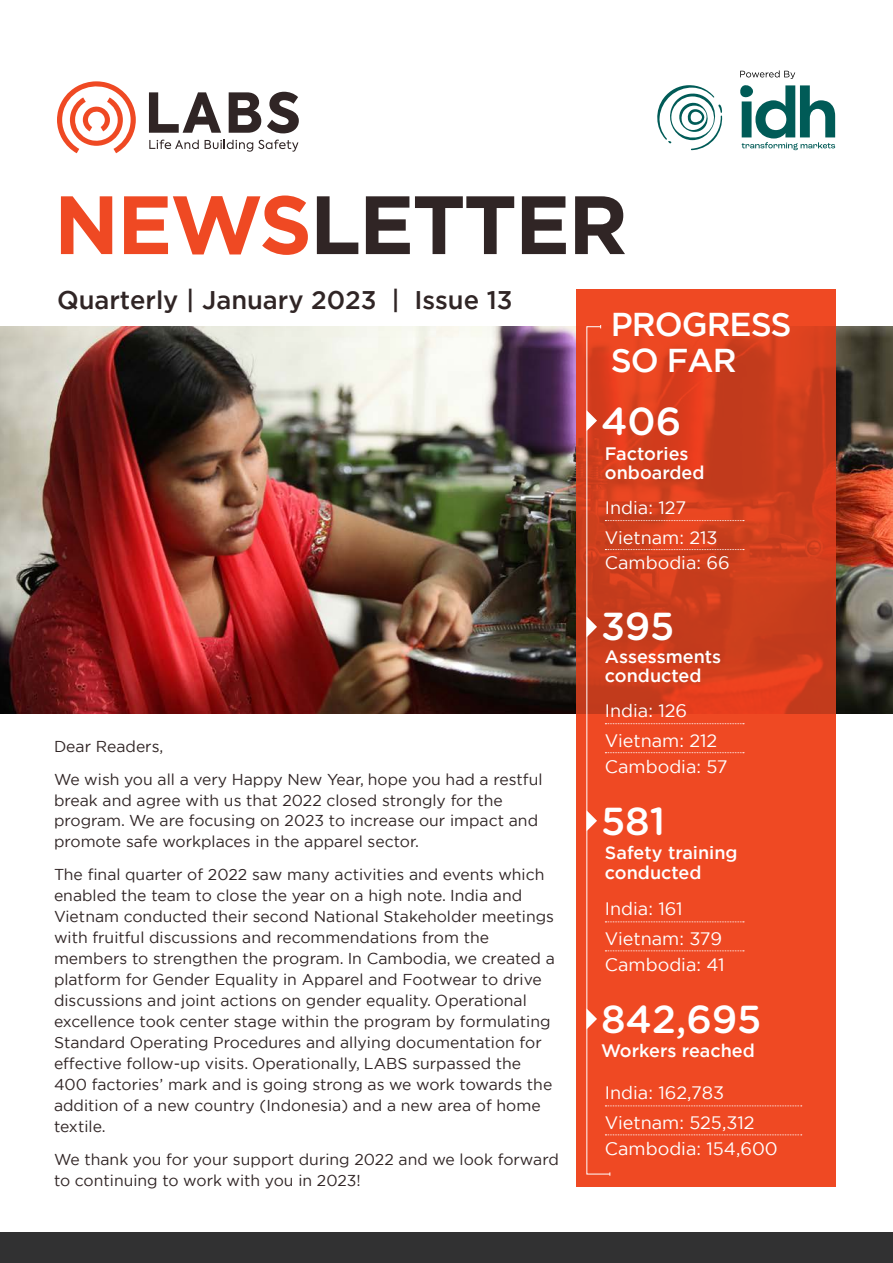
<style>
.page{position:relative;width:893px;height:1263px;background:#fff}
.page>*{position:absolute;margin:0;border:0;box-sizing:border-box;transform-origin:0 0}
.t1{font:700 82.5px "Gotham";letter-spacing:-.025em;color:#302525}
.t2{font:500 39px "Gotham Rounded";color:#fff}
.t3{font:500 33px/36px "Gotham";letter-spacing:-.03em;color:#fff}
.t4{font:500 25.5px "Gotham";color:#302525}
.t5{font:18px "Gotham";color:#fff}
.t6{font:500 18px/19.5px "Gotham";color:#fff}
.t7{font:15.75px/21px "Gotham";color:#302525}
.s1{color:#ef4923}
</style>
<div class="page">
<img style="left:0;top:327px;width:893px;height:387px">
<svg style="left:576px;top:289px;width:259px;height:897px;fill:#ef4923"></svg>
<svg style="left:657px;top:70px;width:178px;height:80px"></svg>
<svg style="left:586px;top:325px;width:216px;height:851px"></svg>
<div style="left:0;top:1233px;width:893px;height:30px;background:#313132"></div>
<svg style="left:149px;top:92px;width:72px;height:41px"></svg>
<svg style="left:229px;top:92px;width:32px;height:41px"></svg>
<svg style="left:267px;top:92px;width:32px;height:41px"></svg>
<svg style="left:149px;top:140px;width:50px;height:9px"></svg>
<svg style="left:205px;top:140px;width:93px;height:12px"></svg>
<svg style="left:57px;top:81px;width:79px;height:72px"></svg>
<h1 class="t1" style="left:54px;top:170px;width:575px"><span class="s1">NEWS</span>LETTER</h1>
<h3 class="t4" style="left:57px;top:284px;width:457px">Quarterly | January 2023 | Issue 13</h3>
<h3 class="t3" style="left:611px;top:306px;width:182px">PROGRESS<br>SO FAR</h3>
<h2 class="t2" style="left:601px;top:393px;width:82px">406</h2>
<p class="t6" style="left:605px;top:443px;width:101px">Factories onboarded</p>
<p class="t5" style="left:605px;top:496px;width:83px">India: 127</p>
<p class="t5" style="left:605px;top:526px;width:114px">Vietnam: 213</p>
<p class="t5" style="left:605px;top:551px;width:126px">Cambodia: 66</p>
<h2 class="t2" style="left:601px;top:599px;width:75px">395</h2>
<p class="t6" style="left:605px;top:646px;width:118px">Assessments conducted</p>
<p class="t7" style="left:54px;top:729px;width:490px;line-height:33px">Dear Readers,<br>We wish you all a very Happy New Year, hope you had a restful</p>
<p class="t7" style="left:54px;top:789px;width:486px">break and agree with us that 2022 closed strongly for the program. We are focusing on 2023 to increase our impact and promote safe workplaces in the apparel sector.</p>
<p class="t7" style="left:54px;top:864px;width:502px">The final quarter of 2022 saw many activities and events which enabled the team to close the year on a high note. India and Vietnam conducted their second National Stakeholder meetings with fruitful discussions and recommendations from the members to strengthen the program. In Cambodia, we created a platform for Gender Equality in Apparel and Footwear to drive discussions and joint actions on gender equality. Operational excellence took center stage within the program by formulating Standard Operating Procedures and allying documentation for effective follow-up visits. Operationally, LABS surpassed the 400 factories’ mark and is going strong as we work towards the addition of a new country (Indonesia) and a new area of home textile.</p>
<p class="t7" style="left:54px;top:1149px;width:506px">We thank you for your support during 2022 and we look forward to continuing to work with you in 2023!</p>
<p class="t5" style="left:605px;top:699px;width:84px">India: 126</p>
<p class="t5" style="left:605px;top:729px;width:114px">Vietnam: 212</p>
<p class="t5" style="left:605px;top:755px;width:124px">Cambodia: 57</p>
<h2 class="t2" style="left:601px;top:793px;width:66px">581</h2>
<p class="t6" style="left:605px;top:843px;width:134px">Safety training conducted</p>
<p class="t5" style="left:605px;top:897px;width:79px">India: 161</p>
<p class="t5" style="left:605px;top:927px;width:119px">Vietnam: 379</p>
<p class="t5" style="left:605px;top:953px;width:121px">Cambodia: 41</p>
<h2 class="t2" style="left:601px;top:991px;width:162px">842,695</h2>
<p class="t6" style="left:601px;top:1041px;width:155px">Workers reached</p>
<p class="t5" style="left:605px;top:1081px;width:121px">India: 162,783</p>
<p class="t5" style="left:605px;top:1111px;width:151px">Vietnam: 525,312</p>
<p class="t5" style="left:605px;top:1137px;width:174px">Cambodia: 154,600</p>
</div>
